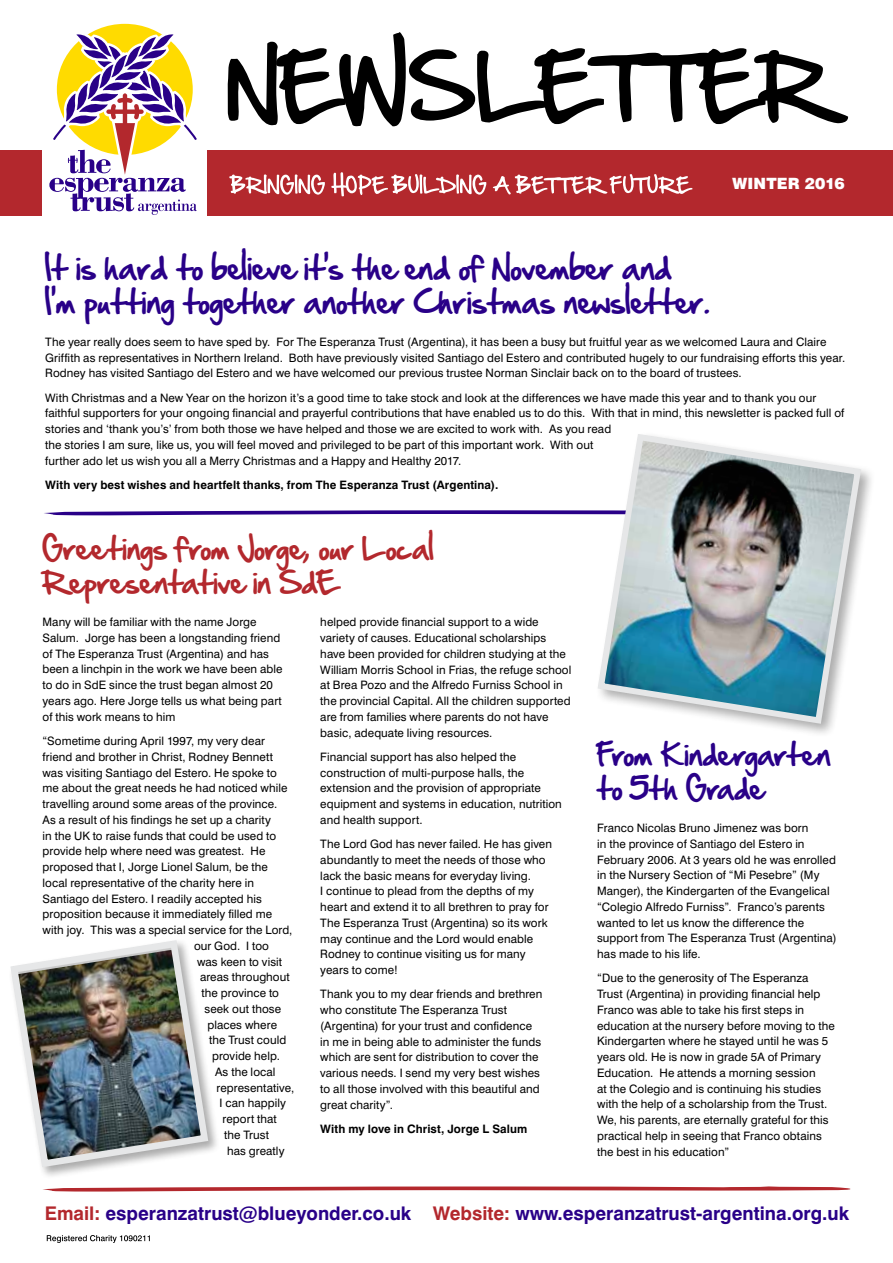
<style>
.page{position:relative;width:893px;height:1263px;background:#fff}
.page>*{position:absolute;margin:0;border:0;box-sizing:border-box;transform-origin:0 0}
.t1{font:28.5px/34.5px "Handof Sean";color:#290088}
.t2{font:27px/34.5px "Handof Sean";letter-spacing:-.005em;color:#b3282d}
.t3{font:27px/34.5px "Handof Sean";letter-spacing:-.005em;color:#290088}
.t4{font:700 18.9px "Swiss 721 BT";color:#290088}
.t5{font:900 15.6px "Swiss 721 BT";letter-spacing:.005em;color:#fff}
.t6{font:11.7px/15.8px "Swiss 721 BT";letter-spacing:.005em;color:#000}
.t7{font:700 11.7px "Swiss 721 BT";letter-spacing:.005em;color:#000}
.s1{color:#b3282d}
</style>
<div class="page">
<svg style="left:44px;top:510px;width:550px;height:5px"></svg>
<div style="left:0;top:150px;width:893px;height:66px;background:#b3282d"></div>
<div style="left:43px;top:18px;width:164px;height:203px;background:#fff"></div>
<svg style="left:49px;top:32px;width:148px;height:183px"></svg>
<svg style="left:228px;top:32px;width:620px;height:94px"></svg>
<svg style="left:43px;top:1186px;width:807px;height:5px"></svg>
<svg style="left:47px;top:1235px;width:103px;height:8px"></svg>
<svg style="left:229px;top:174px;width:96px;height:21px"></svg>
<svg style="left:331px;top:172px;width:155px;height:24px"></svg>
<svg style="left:493px;top:174px;width:199px;height:20px"></svg>
<img style="left:594px;top:434px;width:271px;height:293px">
<div style="left:8px;top:938px;width:212px;height:241px;background:#000;opacity:.33"></div>
<img style="left:8px;top:938px;width:204px;height:233px">
<h3 class="t5" style="left:732px;top:173px;width:114px">WINTER 2016</h3>
<h1 class="t1" style="left:45px;top:253px;width:667px">It is hard to believe it's the end of November and<br>I'm putting together another Christmas newsletter.</h1>
<p class="t6" style="left:45px;top:334px;width:801px">The year really does seem to have sped by. For The Esperanza Trust (Argentina), it has been a busy but fruitful year as we welcomed Laura and Claire<br>Griffith as representatives in Northern Ireland. Both have previously visited Santiago del Estero and contributed hugely to our fundraising efforts this year.<br>Rodney has visited Santiago del Estero and we have welcomed our previous trustee Norman Sinclair back on to the board of trustees.</p>
<p class="t6" style="left:45px;top:389px;width:800px">With Christmas and a New Year on the horizon it’s a good time to take stock and look at the differences we have made this year and to thank you our faithful supporters for your ongoing financial and prayerful contributions that have enabled us to do this. With that in mind, this newsletter is packed full of stories and ‘thank you’s’ from both those we have helped and those we are excited to work with. As you read<br>the stories I am sure, like us, you will feel moved and privileged to be part of this important work. With out<br>further ado let us wish you all a Merry Christmas and a Happy and Healthy 2017.</p>
<p class="t7" style="left:45px;top:478px;width:454px">With very best wishes and heartfelt thanks, from The Esperanza Trust (Argentina).</p>
<h2 class="t2" style="left:43px;top:533px;width:393px">Greetings from Jorge, our Local<br>Representative in SdE</h2>
<p class="t6" style="left:43px;top:614px;width:241px">Many will be familiar with the name Jorge Salum. Jorge has been a longstanding friend of The Esperanza Trust (Argentina) and has been a linchpin in the work we have been able to do in SdE since the trust began almost 20 years ago. Here Jorge tells us what being part of this work means to him</p>
<p class="t6" style="left:43px;top:733px;width:224px">“Sometime during April 1997, my very dear</p>
<p class="t6" style="left:43px;top:749px;width:232px">friend and brother in Christ, Rodney Bennett</p>
<p class="t6" style="left:43px;top:764px;width:236px">was visiting Santiago del Estero. He spoke to</p>
<p class="t6" style="left:43px;top:780px;width:247px">me about the great needs he had noticed while</p>
<p class="t6" style="left:43px;top:796px;width:236px">travelling around some areas of the province.</p>
<p class="t6" style="left:43px;top:812px;width:230px">As a result of his findings he set up a charity</p>
<p class="t6" style="left:43px;top:827px;width:235px">in the UK to raise funds that could be used to</p>
<p class="t6" style="left:43px;top:843px;width:224px">provide help where need was greatest. He</p>
<p class="t6" style="left:43px;top:859px;width:227px">proposed that I, Jorge Lionel Salum, be the</p>
<p class="t6" style="left:43px;top:875px;width:213px">local representative of the charity here in</p>
<p class="t6" style="left:43px;top:890px;width:221px">Santiago del Estero. I readily accepted his</p>
<p class="t6" style="left:43px;top:906px;width:231px">proposition because it immediately filled me</p>
<p class="t6" style="left:43px;top:922px;width:251px">with joy. This was a special service for the Lord,</p>
<p class="t6" style="left:194px;top:938px;width:76px">our God. I too</p>
<p class="t6" style="left:197px;top:953px;width:87px">was keen to visit</p>
<p class="t6" style="left:200px;top:969px;width:91px">areas throughout</p>
<p class="t6" style="left:202px;top:985px;width:79px">the province to</p>
<p class="t6" style="left:205px;top:1001px;width:78px">seek out those</p>
<p class="t6" style="left:208px;top:1016px;width:71px">places where</p>
<p class="t6" style="left:209px;top:1032px;width:79px">the Trust could</p>
<p class="t6" style="left:212px;top:1048px;width:69px">provide help.</p>
<p class="t6" style="left:215px;top:1064px;width:62px">As the local</p>
<p class="t6" style="left:217px;top:1079px;width:79px">representative,</p>
<p class="t6" style="left:220px;top:1095px;width:68px">I can happily</p>
<p class="t6" style="left:223px;top:1111px;width:56px">report that</p>
<p class="t6" style="left:224px;top:1127px;width:47px">the Trust</p>
<p class="t6" style="left:227px;top:1142px;width:59px">has greatly</p>
<p class="t6" style="left:320px;top:614px;width:252px">helped provide financial support to a wide variety of causes. Educational scholarships have been provided for children studying at the William Morris School in Frias, the refuge school at Brea Pozo and the Alfredo Furniss School in the provincial Capital. All the children supported are from families where parents do not have basic, adequate living resources.</p>
<p class="t6" style="left:320px;top:749px;width:243px">Financial support has also helped the construction of multi-purpose halls, the extension and the provision of appropriate equipment and systems in education, nutrition and health support.</p>
<p class="t6" style="left:320px;top:836px;width:233px">The Lord God has never failed. He has given abundantly to meet the needs of those who lack the basic means for everyday living.<br>I continue to plead from the depths of my heart and extend it to all brethren to pray for The Esperanza Trust (Argentina) so its work may continue and the Lord would enable Rodney to continue visiting us for many years to come!</p>
<p class="t6" style="left:320px;top:986px;width:224px">Thank you to my dear friends and brethren who constitute The Esperanza Trust (Argentina) for your trust and confidence in me in being able to administer the funds which are sent for distribution to cover the various needs. I send my very best wishes to all those involved with this beautiful and great charity”.</p>
<p class="t7" style="left:320px;top:1121px;width:208px">With my love in Christ, Jorge L Salum</p>
<h2 class="t3" style="left:597px;top:739px;width:235px">From Kindergarten to 5th Grade</h2>
<p class="t6" style="left:597px;top:820px;width:241px">Franco Nicolas Bruno Jimenez was born<br>in the province of Santiago del Estero in February 2006. At 3 years old he was enrolled in the Nursery Section of “Mi Pesebre” (My Manger), the Kindergarten of the Evangelical “Colegio Alfredo Furniss”. Franco’s parents wanted to let us know the difference the support from The Esperanza Trust (Argentina) has made to his life.</p>
<p class="t6" style="left:597px;top:970px;width:239px">“Due to the generosity of The Esperanza Trust (Argentina) in providing financial help Franco was able to take his first steps in education at the nursery before moving to the Kindergarten where he stayed until he was 5 years old. He is now in grade 5A of Primary Education. He attends a morning session<br>at the Colegio and is continuing his studies with the help of a scholarship from the Trust.<br>We, his parents, are eternally grateful for this practical help in seeing that Franco obtains the best in his education”</p>
<h3 class="t4" style="left:45px;top:1202px;width:806px"><span class="s1">Email:</span> esperanzatrust@blueyonder.co.uk <span class="s1">Website:</span> www.esperanzatrust-argentina.org.uk</h3>
</div>
